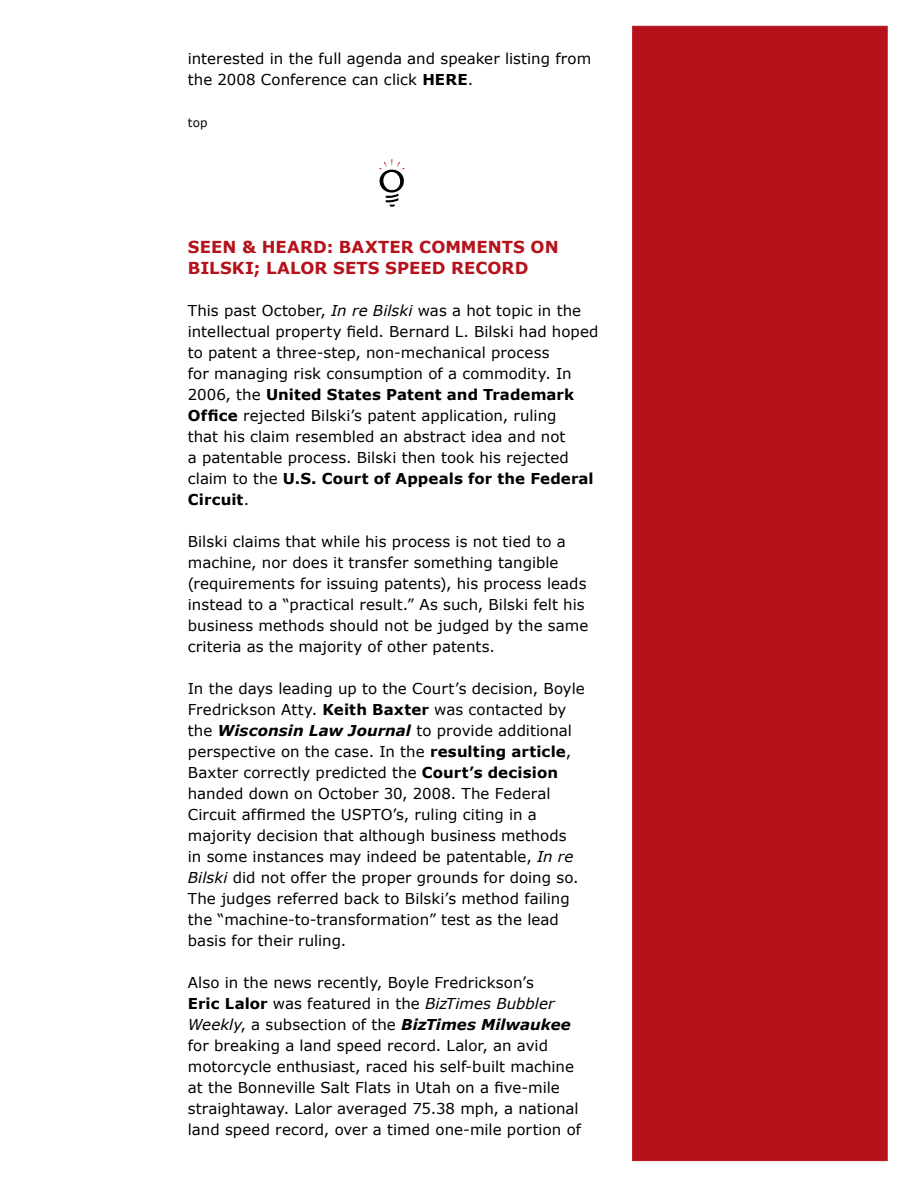
<style>
.page{position:relative;width:918px;height:1188px;background:#fff}
.page>*{position:absolute;margin:0;border:0;box-sizing:border-box;transform-origin:0 0}
.t1{font:700 16.5px/21px "Verdana";letter-spacing:.005em;color:#b5121b}
.t2{font:15px/21px "Verdana";letter-spacing:.005em;color:#000}
.t3{font:12px "Verdana";color:#000}
.s1{font-weight:700}
.s2{font-style:italic}
.s3{font-weight:700;font-style:italic}
</style>
<div class="page">
<div style="left:632px;top:26px;width:256px;height:1135px;background:#b5121b;border:1px solid #b5121b"></div>
<svg style="left:379px;top:159px;width:26px;height:48px"></svg>
<p class="t2" style="left:188px;top:48px;width:405px">interested in the full agenda and speaker listing from the 2008 Conference can click <span class="s1">HERE</span></p>
<p class="t2" style="left:468px;top:69px;width:7px">.</p>
<p class="t3" style="left:188px;top:115px;width:21px">top</p>
<p class="t1" style="left:188px;top:236px;width:372px">Seen &amp; H eard: Baxter Comm ents on<br>Bils</p>
<p class="t1" style="left:232px;top:257px;width:298px">ki; Lalor Sets Speed Record</p>
<p class="t2" style="left:188px;top:300px;width:412px">This past October, <span class="s2">In re Bilski</span> was a hot topic in the intellectual property field. Bernard L. Bilski had hoped to patent a three-step, non-mechanical process<br>for managing risk consumption of a commodity. In 2006, the <span class="s1">U nited States Patent and Trademark Office</span> rejected Bilski’s patent application, ruling<br>that his claim resembled an abstract idea and not<br>a patentable process. Bilski then took his rejected claim to the <span class="s1">U.S. Court of Appeals for the Federal Circuit</span>.</p>
<p class="t2" style="left:188px;top:531px;width:402px">Bilski claims that while his process is not tied to a machine, nor does it transfer something tangible (requirements for issuing patents), his process leads instead to a “practical result.” As such, Bilski felt his business methods should not be judged by the same criteria as the majority of other patents.</p>
<p class="t2" style="left:188px;top:678px;width:399px">In the days leading up to the Court’s decision, Boyle Fredrickson Atty. <span class="s1">Keith Baxter</span> was contacted by the <span class="s3">Wisconsin Law Journal</span> to provide additional perspective on the case. In the <span class="s1">resulting article</span>, Baxter correctly predicted the <span class="s1">Court’s decision </span>handed down on October 30, 2008. The Federal Circuit affirmed the USPTO’s, ruling citing in a majority decision that although business methods<br>in some instances may indeed be patentable, <span class="s2">In re Bilski</span> did not offer the proper grounds for doing so.<br>The judges referred back to Bilski’s method failing the “machine-to-transformation” test as the lead basis for their ruling.</p>
<p class="t2" style="left:188px;top:972px;width:395px">Also in the news recently, Boyle Fredrickson’s<br><span class="s1">E ric Lalor</span> was featured in the <span class="s2">BizTimes Bubbler Weekly</span>, a subsection of the <span class="s3">BizTimes Milwaukee </span>for breaking a land speed record. Lalor, an avid motorcycle enthusiast, raced his self-built machine at the Bonneville Salt Flats in Utah on a five-mile straightaway. Lalor averaged 75.38 mph, a national land speed record, over a timed one-mile portion of</p>
</div>
